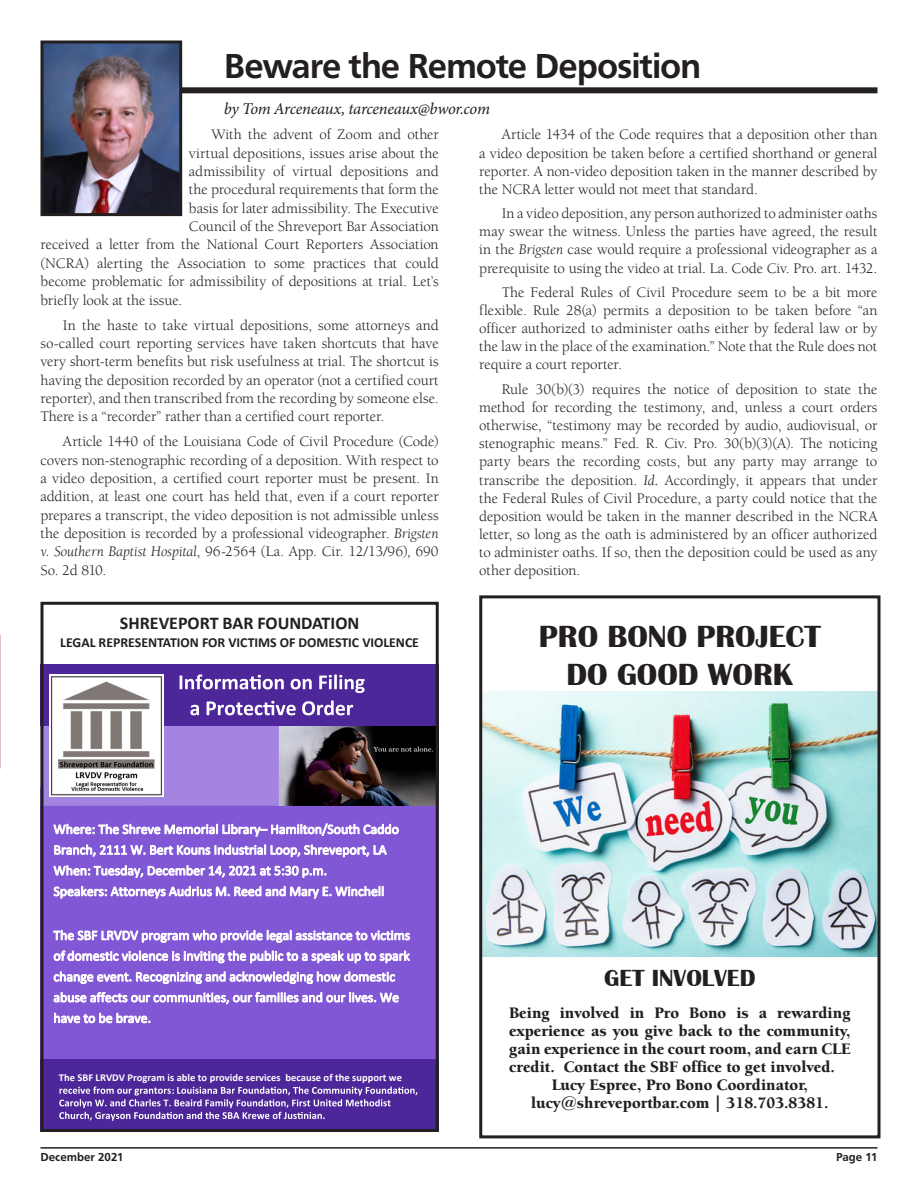
<style>
.page{position:relative;width:918px;height:1188px;background:#fff}
.page>*{position:absolute;margin:0;border:0;box-sizing:border-box;transform-origin:0 0}
.body{font:700 36px "Carto Gothic Std";letter-spacing:-.03em;color:#231f20}
.t1{font:700 31.5px/37.8px "Britannic";color:#231f20;text-align:center}
.t2{font:700 24px "Britannic";color:#231f20}
.t3{font:700 18px "Calibri";color:#231f20}
.t4{font:900 16.5px/18px "Berkeley Oldstyle IT Cby BT";color:#231f20;text-align:justify}
.body-2{font:italic 16.5px "Minion Pro";letter-spacing:-.02em;color:#231f20}
.t5{font:15px/18px "Berkeley";letter-spacing:-.005em;color:#231f20;text-align:justify}
.t6{font:13.8px/20.7px "Calibri";color:#fff}
.t7{font:700 13.8px "Calibri";color:#231f20}
.t8{font:700 12px "Carto Gothic Std";color:#231f20}
.t9{font:700 10.5px/12.8px "Calibri";letter-spacing:.005em;color:#fff}
.s1{font-style:italic}
</style>
<div class="page">
<div style="left:111px;top:87px;width:767px;height:6px;background:#231f20"></div>
<img style="left:40px;top:40px;width:144px;height:177px">
<div style="left:40px;top:788px;width:399px;height:279px;background:#8157d5"></div>
<div style="left:40px;top:1059px;width:399px;height:73px;background:#4d269a"></div>
<svg style="left:59px;top:1087px;width:358px;height:34px"></svg>
<img style="left:279px;top:726px;width:156px;height:80px">
<div style="left:40px;top:665px;width:399px;height:61px;background:#4d269a"></div>
<div style="left:44px;top:726px;width:235px;height:80px;background:#a385e1"></div>
<img style="left:49px;top:674px;width:115px;height:122px">
<svg style="left:180px;top:674px;width:185px;height:19px"></svg>
<svg style="left:190px;top:700px;width:163px;height:15px"></svg>
<div style="left:40px;top:602px;width:399px;height:530px;border:3px solid #231f20"></div>
<img style="left:483px;top:691px;width:393px;height:266px">
<div style="left:479px;top:595px;width:401px;height:543px;border:3px solid #231f20"></div>
<hr style="left:40px;top:1147px;width:838px;height:2px;background:#231f20">
<p class="body" style="left:224px;top:45px;width:479px">Beware the Remote Deposition</p>
<p class="body-2" style="left:224px;top:98px;width:268px">by Tom Arceneaux, tarceneaux@bwor.com</p>
<p class="t5" style="left:211px;top:126px;width:229px">With the advent of Zoom and other</p>
<p class="t5" style="left:189px;top:144px;width:251px">virtual depositions, issues arise about the</p>
<p class="t5" style="left:189px;top:163px;width:251px">admissibility of virtual depositions and</p>
<p class="t5" style="left:189px;top:181px;width:251px">the procedural requirements that form the</p>
<p class="t5" style="left:189px;top:199px;width:251px">basis for later admissibility. The Executive</p>
<p class="t5" style="left:189px;top:218px;width:251px">Council of the Shreveport Bar Association</p>
<p class="t5" style="left:40px;top:236px;width:400px">received a letter from the National Court Reporters Association</p>
<p class="t5" style="left:40px;top:254px;width:400px">(NCRA) alerting the Association to some practices that could</p>
<p class="t5" style="left:40px;top:273px;width:400px">become problematic for admissibility of depositions at trial. Let’s</p>
<p class="t5" style="left:40px;top:291px;width:144px">briefly look at the issue.</p>
<p class="t5" style="left:40px;top:316px;width:400px;text-indent:22px">In the haste to take virtual depositions, some attorneys and so-called court reporting services have taken shortcuts that have very short-term benefits but risk usefulness at trial. The shortcut is having the deposition recorded by an operator (not a certified court reporter), and then transcribed from the recording by someone else.<br>There is a “recorder” rather than a certified court reporter.</p>
<p class="t5" style="left:40px;top:433px;width:400px;text-indent:22px">Article 1440 of the Louisiana Code of Civil Procedure (Code) covers non-stenographic recording of a deposition. With respect to a video deposition, a certified court reporter must be present. In addition, at least one court has held that, even if a court reporter prepares a transcript, the video deposition is not admissible unless the deposition is recorded by a professional videographer. <span class="s1">Brigsten v. Southern Baptist Hospital</span>, 96-2564 (La. App. Cir. 12/13/96), 690<br>So. 2d 810.</p>
<p class="t3" style="left:120px;top:611px;width:241px">SHREVEPORT BAR FOUNDATION</p>
<p class="t7" style="left:60px;top:633px;width:360px">LEGAL REPRESENTATION FOR VICTIMS OF DOMESTIC VIOLENCE</p>
<p class="t5" style="left:479px;top:126px;width:400px;text-indent:22px">Article 1434 of the Code requires that a deposition other than a video deposition be taken before a certified shorthand or general reporter. A non-video deposition taken in the manner described by the NCRA letter would not meet that standard.</p>
<p class="t5" style="left:479px;top:205px;width:400px;text-indent:22px">In a video deposition, any person authorized to administer oaths may swear the witness. Unless the parties have agreed, the result in the <span class="s1">Brigsten</span> case would require a professional videographer as a prerequisite to using the video at trial. La. Code Civ. Pro. art. 1432.</p>
<p class="t5" style="left:479px;top:284px;width:400px;text-indent:22px">The Federal Rules of Civil Procedure seem to be a bit more flexible. Rule 28(a) permits a deposition to be taken before “an officer authorized to administer oaths either by federal law or by the law in the place of the examination.” Note that the Rule does not require a court reporter.</p>
<p class="t5" style="left:479px;top:381px;width:400px;text-indent:22px">Rule 30(b)(3) requires the notice of deposition to state the method for recording the testimony, and, unless a court orders otherwise, “testimony may be recorded by audio, audiovisual, or stenographic means.” Fed. R. Civ. Pro. 30(b)(3)(A). The noticing party bears the recording costs, but any party may arrange to transcribe the deposition. <span class="s1">Id</span><span class="s1">.</span> Accordingly, it appears that under the Federal Rules of Civil Procedure, a party could notice that the deposition would be taken in the manner described in the NCRA letter, so long as the oath is administered by an officer authorized to administer oaths. If so, then the deposition could be used as any other deposition.</p>
<p class="t1" style="left:539px;top:618px;width:283px">PRO BONO PROJECT<br>DO GOOD WORK</p>
<p class="t6" style="left:54px;top:818px;width:347px">Where: The Shreve Memorial Library– Hamilton/South Caddo Branch, 2111 W. Bert Kouns Industrial Loop, Shreveport, LA When: Tuesday, December 14, 2021 at 5:30 p.m.<br>Speakers: Attorneys Audrius M. Reed and Mary E. Winchell</p>
<p class="t6" style="left:53px;top:924px;width:358px">The SBF LRVDV program who provide legal assistance to victims of domestic violence is inviting the public to a speak up to spark change event. Recognizing and acknowledging how domestic abuse affects our communities, our families and our lives. We have to be brave.</p>
<p class="t9" style="left:172px;top:1071px;width:232px;text-indent:-113px">The SBF LRVDV Program is able to provide services because of the support we :</p>
<p class="t2" style="left:604px;top:965px;width:153px">GET INVOLVED</p>
<p class="t4" style="left:509px;top:1003px;width:343px">Being involved in Pro Bono is a rewarding experience as you give back to the community, gain experience in the court room, and earn CLE credit. Contact the SBF office to get involved.</p>
<p class="t4" style="left:531px;top:1075px;width:299px;text-align:center">Lucy Espree, Pro Bono Coordinator, lucy@shreveportbar.com | 318.703.8381.</p>
<p class="t8" style="left:40px;top:1150px;width:85px">December 2021</p>
<p class="t8" style="left:836px;top:1150px;width:43px">Page 11</p>
</div>
